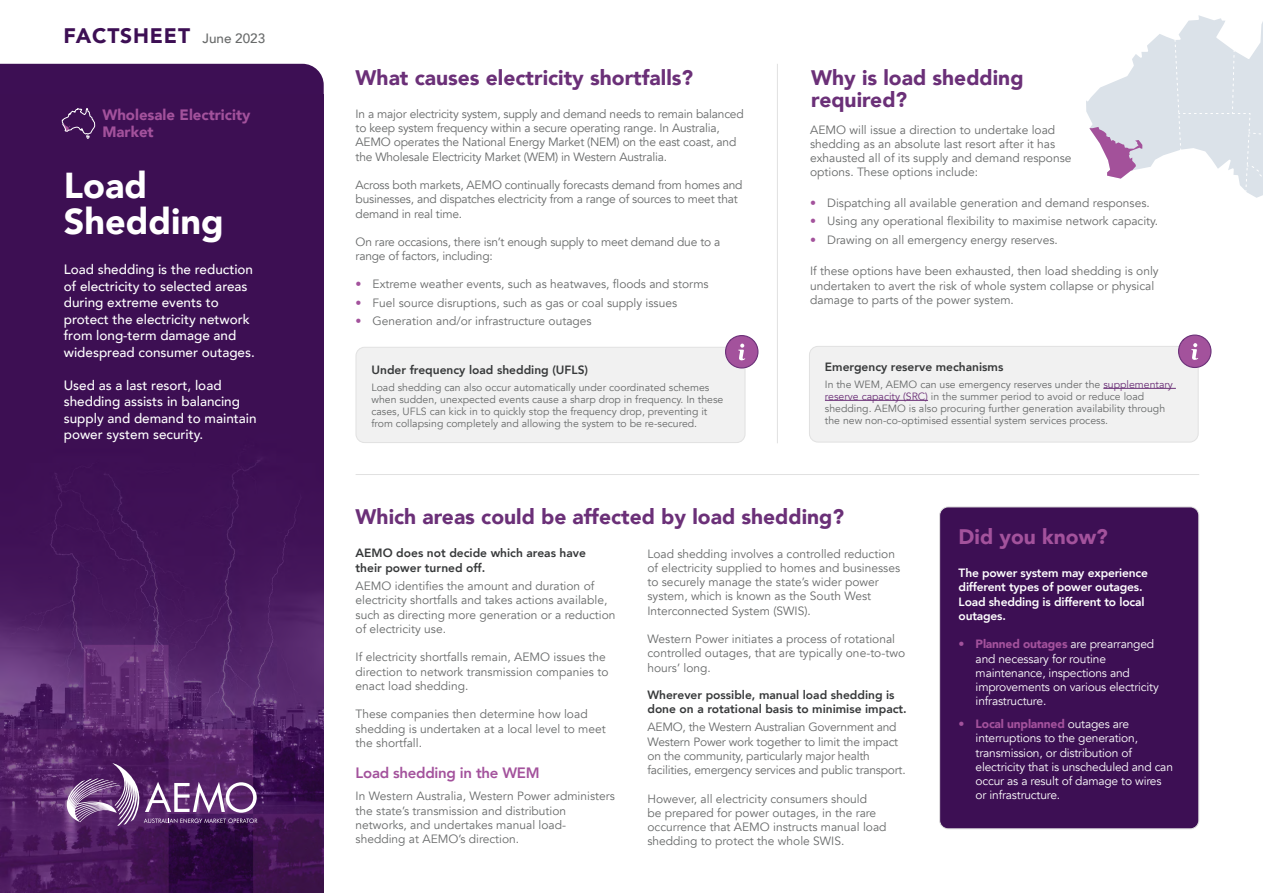
<style>
.page{position:relative;width:1263px;height:893px;background:#fff}
.page>*{position:absolute;margin:0;border:0;box-sizing:border-box;transform-origin:0 0}
.t1{font:900 36px/36px "Avenir";color:#fff}
.t2{font:900 21px/22.5px "Avenir";color:#6b3078}
.H1_-_purple3{font:900 21px "Avenir";color:#a3529c}
.Factsheet{font:900 21px "Avenir";letter-spacing:.04em;color:#3d0f54}
.Energy_market{font:900 15px/16.5px "Avenir";color:#a3529c}
.H2-b{font:800 15px "Avenir";letter-spacing:-.02em;color:#a3529c}
.Hero_text{font:500 13.5px/16.5px "Avenir";color:#fff}
.Date{font:500 13.5px "Avenir";color:#686a6a}
.Body_text{font:12px/14.2px "Avenir";color:#686a6a}
.Body_text-2{font:12px/14.2px "Avenir";letter-spacing:-.02em;color:#686a6a}
.t3{font:12px/14.2px "Avenir";letter-spacing:-.015em;color:#fff}
.t4{font:800 12px/14.2px "Avenir";color:#37393a}
.Body_text-3{font:800 12px/14.2px "Avenir";letter-spacing:-.015em;color:#fff}
.Pop_out_box_text{font:10.5px/12px "Avenir";color:#686a6a}
.s1{color:#a3529c}
.s2{color:#6b3077}
.s3{font-weight:900;color:#a3529c}
</style>
<div class="page">
<div style="left:0;top:64px;width:324px;height:31px;background:#3d0f54"></div>
<img style="left:0;top:95px;width:324px;height:798px">
<svg style="left:67px;top:763px;width:190px;height:63px;background:#744c83"></svg>
<div style="left:940px;top:507px;width:259px;height:322px;background:#3d0f54;border-radius:9px"></div>
<div style="left:939px;top:507px;width:260px;height:322px;border:1px solid #e1e1e1;border-radius:9px"></div>
<div style="left:356px;top:347px;width:389px;height:96px;background:#f1f1f1;border-radius:9px"></div>
<div style="left:356px;top:347px;width:389px;height:96px;border:1px solid #e1e1e1;border-radius:9px"></div>
<svg style="left:724px;top:335px;width:35px;height:34px"></svg>
<div style="left:809px;top:346px;width:389px;height:96px;background:#f1f1f1;border-radius:9px"></div>
<div style="left:809px;top:346px;width:389px;height:96px;border:1px solid #e1e1e1;border-radius:9px"></div>
<hr style="left:1103px;top:388px;width:73px;height:1px;background:#6b3077">
<hr style="left:825px;top:400px;width:103px;height:1px;background:#6b3077">
<svg style="left:1177px;top:334px;width:35px;height:35px"></svg>
<svg style="left:1086px;top:15px;width:177px;height:183px"></svg>
<svg style="left:62px;top:108px;width:33px;height:31px"></svg>
<hr style="left:777px;top:64px;width:1px;height:379px;background:#e1e1e1">
<hr style="left:356px;top:474px;width:843px;height:1px;background:#e1e1e1">
<p class="Factsheet" style="left:64px;top:18px;width:128px">FACTSHEET</p>
<p class="Date" style="left:202px;top:27px;width:64px">June 2023</p>
<p class="Energy_market" style="left:102px;top:107px;width:150px">Wholesale Electricity<br>Market</p>
<p class="t1" style="left:64px;top:167px;width:162px">Load<br>Shedding</p>
<p class="Hero_text" style="left:64px;top:260px;width:193px">Load shedding is the reduction of electricity to selected areas during extreme events to protect the electricity network from long-term damage and widespread consumer outages.</p>
<p class="Hero_text" style="left:64px;top:376px;width:194px">Used as a last resort, load shedding assists in balancing supply and demand to maintain power system security.</p>
<h1 class="t2" style="left:356px;top:66px;width:339px">What causes electricity shortfalls?</h1>
<p class="Body_text-2" style="left:356px;top:107px;width:390px">In a major electricity system, supply and demand needs to remain balanced to keep system frequency within a secure operating range. In Australia, AEMO operates the National Energy Market (NEM) on the east coast, and the Wholesale Electricity Market (WEM) in Western Australia.</p>
<p class="Body_text-2" style="left:356px;top:178px;width:388px">Across both markets, AEMO continually forecasts demand from homes and businesses, and dispatches electricity from a range of sources to meet that demand in real time.</p>
<p class="Body_text-2" style="left:356px;top:235px;width:366px">On rare occasions, there isn’t enough supply to meet demand due to a range of factors, including:</p>
<p class="Body_text" style="left:356px;top:277px;width:355px"><span class="s1">•</span> Extreme weather events, such as heatwaves, floods and storms</p>
<p class="Body_text" style="left:356px;top:296px;width:323px"><span class="s1">•</span> Fuel source disruptions, such as gas or coal supply issues</p>
<p class="Body_text" style="left:356px;top:314px;width:238px"><span class="s1">•</span> Generation and/or infrastructure outages</p>
<h2 class="t4" style="left:371px;top:363px;width:218px">Under frequency load shedding (UFLS)</h2>
<p class="Pop_out_box_text" style="left:371px;top:381px;width:353px">Load shedding can also occur automatically under coordinated schemes when sudden, unexpected events cause a sharp drop in frequency. In these cases, UFLS can kick in to quickly stop the frequency drop, preventing it from collapsing completely and allowing the system to be re-secured.</p>
<h1 class="t2" style="left:811px;top:66px;width:214px">Why is load shedding required?</h1>
<p class="Body_text" style="left:810px;top:122px;width:263px">AEMO will issue a direction to undertake load shedding as an absolute last resort after it has exhausted all of its supply and demand response options. These options include:</p>
<p class="Body_text" style="left:810px;top:195px;width:341px"><span class="s1">•</span> Dispatching all available generation and demand responses.</p>
<p class="Body_text" style="left:810px;top:214px;width:350px"><span class="s1">•</span> Using any operational flexibility to maximise network capacity.</p>
<p class="Body_text" style="left:810px;top:232px;width:249px"><span class="s1">•</span> Drawing on all emergency energy reserves.</p>
<p class="Body_text" style="left:810px;top:264px;width:350px">If these options have been exhausted, then load shedding is only undertaken to avert the risk of whole system collapse or physical damage to parts of the power system.</p>
<h2 class="t4" style="left:825px;top:360px;width:180px">Emergency reserve mechanisms</h2>
<p class="Pop_out_box_text" style="left:825px;top:378px;width:350px">In the WEM, AEMO can use emergency reserves under the <span class="s2">supplementary reserve capacity (SRC)</span> in the summer period to avoid or reduce load shedding. AEMO is also procuring further generation availability through the new non-co-optimised essential system services process.</p>
<h1 class="t2" style="left:356px;top:505px;width:490px">Which areas could be affected by load shedding?</h1>
<h2 class="t4" style="left:356px;top:546px;width:232px">AEMO does not decide which areas have their power turned off.</h2>
<p class="Body_text" style="left:356px;top:579px;width:261px">AEMO identifies the amount and duration of electricity shortfalls and takes actions available, such as directing more generation or a reduction of electricity use.</p>
<p class="Body_text" style="left:356px;top:650px;width:254px">If electricity shortfalls remain, AEMO issues the direction to network transmission companies to enact load shedding.</p>
<p class="Body_text" style="left:356px;top:707px;width:252px">These companies then determine how load shedding is undertaken at a local level to meet the shortfall.</p>
<p class="H2-b" style="left:356px;top:761px;width:186px">Load shedding in the WEM</p>
<p class="Body_text" style="left:356px;top:789px;width:261px">In Western Australia, Western Power administers the state’s transmission and distribution networks, and undertakes manual load&shy;shedding at AEMO’s direction.</p>
<p class="Body_text" style="left:647px;top:546px;width:254px">Load shedding involves a controlled reduction of electricity supplied to homes and businesses to securely manage the state’s wider power system, which is known as the South West Interconnected System (SWIS).</p>
<p class="Body_text" style="left:647px;top:632px;width:259px">Western Power initiates a process of rotational controlled outages, that are typically one-to-two hours’ long.</p>
<h2 class="t4" style="left:647px;top:687px;width:261px">Wherever possible, manual load shedding is done on a rotational basis to minimise impact.</h2>
<p class="Body_text-2" style="left:647px;top:720px;width:260px">AEMO, the Western Australian Government and Western Power work together to limit the impact on the community, particularly major health facilities, emergency services and public transport.</p>
<p class="Body_text" style="left:647px;top:791px;width:241px">However, all electricity consumers should<br>be prepared for power outages, in the rare occurrence that AEMO instructs manual load shedding to protect the whole SWIS.</p>
<p class="H1_-_purple3" style="left:959px;top:519px;width:151px">Did you know?</p>
<p class="Body_text-3" style="left:958px;top:566px;width:191px">The power system may experience different types of power outages.</p>
<p class="Body_text-3" style="left:958px;top:594px;width:187px">Load shedding is different to local outages.</p>
<p class="t3" style="left:976px;top:637px;width:185px;text-indent:-17px"><span class="s1">•</span> <span class="s3">Planned outages</span> are prearranged and necessary for routine maintenance, inspections and improvements on various electricity infrastructure.</p>
<p class="t3" style="left:976px;top:717px;width:199px;text-indent:-17px"><span class="s1">•</span> <span class="s3">Local unplanned</span> outages are interruptions to the generation, transmission, or distribution of electricity that is unscheduled and can occur as a result of damage to wires or infrastructure.</p>
</div>
